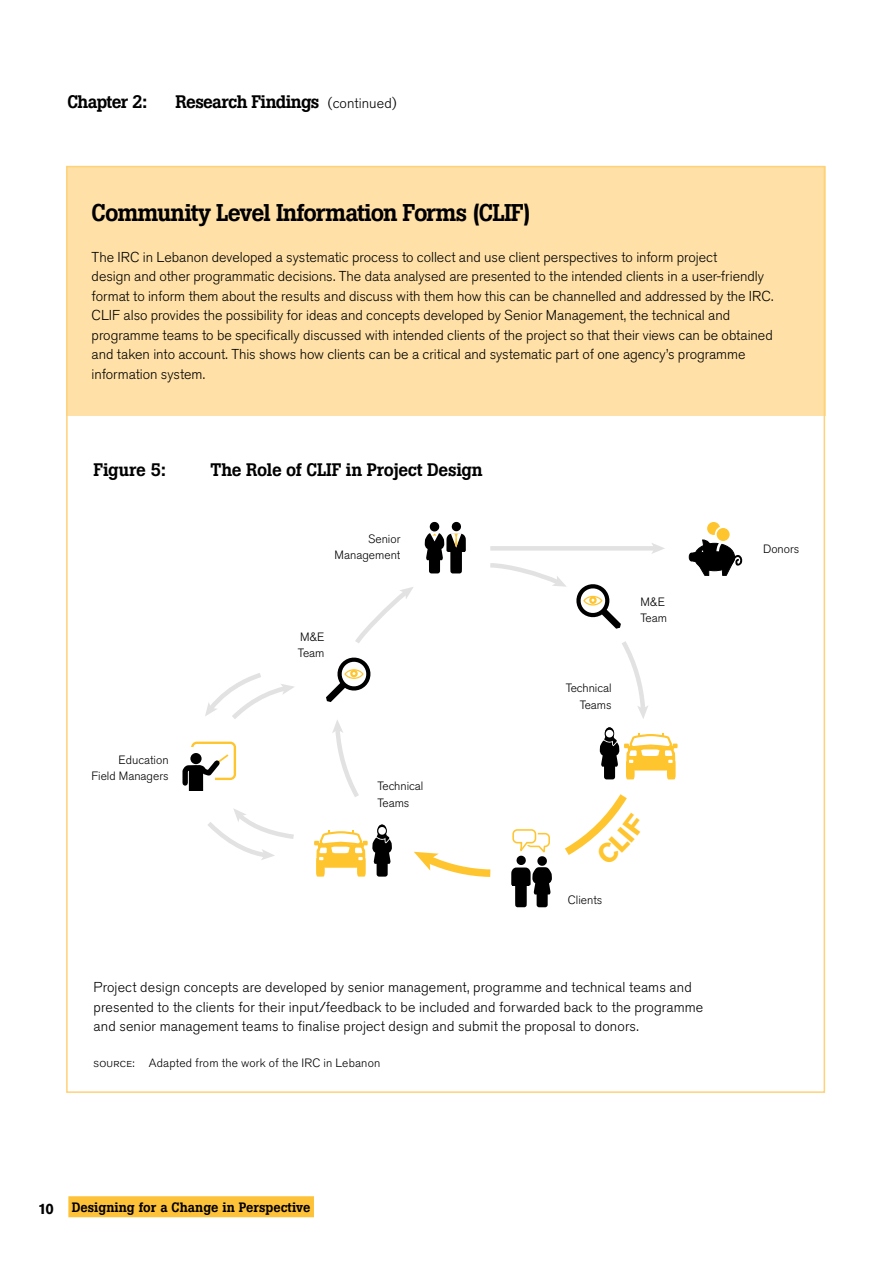
<style>
.page{position:relative;width:893px;height:1263px;background:#fff}
.page>*{position:absolute;margin:0;border:0;box-sizing:border-box;transform-origin:0 0}
.t1{font:500 24px "Boton";letter-spacing:-.04em;color:#000}
.t2{font:500 18px "Boton";letter-spacing:-.025em;color:#000}
.t3{font:300 14.25px/19.5px "Akzidenz Grotesk Std";letter-spacing:-.005em;color:#000}
.t4{font:500 13.5px "Boton";color:#000}
.t5{font:300 12px/16.5px "Akzidenz Grotesk Std";color:#000;text-align:right}
.s1{font-family:"Akzidenz Grotesk Std";font-weight:300;font-size:14.25px}
.s2{font-family:"Akzidenz Grotesk Std";font-weight:700;font-size:15px}
</style>
<div class="page">
<div style="left:68px;top:1196px;width:246px;height:21px;background:#fec239"></div>
<svg style="left:622px;top:641px;width:26px;height:78px"></svg>
<svg style="left:332px;top:720px;width:27px;height:77px"></svg>
<div style="left:490px;top:546px;width:165px;height:5px;background:#e2e2e2"></div>
<svg style="left:651px;top:543px;width:14px;height:11px"></svg>
<div style="left:189px;top:773px;width:14px;height:17px;background:#000"></div>
<svg style="left:182px;top:742px;width:54px;height:46px"></svg>
<svg style="left:689px;top:539px;width:54px;height:37px"></svg>
<div style="left:707px;top:522px;width:13px;height:13px;background:#ffc52f;border-radius:50%"></div>
<div style="left:715px;top:526px;width:16px;height:17px;border:4px solid #fff;border-radius:50%"></div>
<div style="left:717px;top:528px;width:13px;height:13px;background:#ffc52f;border-radius:50%"></div>
<svg style="left:205px;top:673px;width:89px;height:46px"></svg>
<svg style="left:208px;top:808px;width:86px;height:52px"></svg>
<svg style="left:425px;top:522px;width:41px;height:51px"></svg>
<svg style="left:326px;top:587px;width:87px;height:115px"></svg>
<svg style="left:490px;top:563px;width:131px;height:66px"></svg>
<svg style="left:314px;top:824px;width:78px;height:53px"></svg>
<svg style="left:600px;top:727px;width:78px;height:52px"></svg>
<div style="left:66px;top:166px;width:759px;height:250px;background:#ffe1a7"></div>
<svg style="left:414px;top:794px;width:213px;height:113px"></svg>
<p class="t2" style="left:68px;top:92px;width:81px">Chapter 2:</p>
<p class="t2" style="left:176px;top:92px;width:223px">Research Findings <span class="s1">(continued)</span></p>
<h1 class="t1" style="left:92px;top:199px;width:441px">Community Level Information Forms (CLIF)</h1>
<p class="t3" style="left:92px;top:247px;width:683px">The IRC in Lebanon developed a systematic process to collect and use client perspectives to inform project<br>design and other programmatic decisions. The data analysed are presented to the intended clients in a user-friendly format to inform them about the results and discuss with them how this can be channelled and addressed by the IRC.<br>CLIF also provides the possibility for ideas and concepts developed by Senior Management, the technical and programme teams to be specifically discussed with intended clients of the project so that their views can be obtained and taken into account. This shows how clients can be a critical and systematic part of one agency’s programme information system.</p>
<p class="t2" style="left:94px;top:460px;width:74px">Figure 5:</p>
<p class="t2" style="left:211px;top:460px;width:274px">The Role of CLIF in Project Design</p>
<p class="t5" style="left:91px;top:751px;width:79px">Education<br>Field Managers</p>
<p class="t5" style="left:335px;top:530px;width:67px">Senior<br>Management</p>
<p class="t5" style="left:298px;top:629px;width:28px;text-align:left">M&amp;E<br>Team</p>
<p class="t5" style="left:377px;top:778px;width:48px;text-align:left">Technical<br>Teams</p>
<p class="t5" style="left:566px;top:680px;width:48px">Technical<br>Teams</p>
<p class="t5" style="left:640px;top:593px;width:28px;text-align:left">M&amp;E<br>Team</p>
<p class="t5" style="left:568px;top:892px;width:36px">Clients</p>
<p class="t3" style="left:94px;top:978px;width:611px">Project design concepts are developed by senior management, programme and technical teams and presented to the clients for their input/feedback to be included and forwarded back to the programme and senior management teams to finalise project design and submit the proposal to donors.</p>
<p class="t5" style="left:94px;top:1055px;width:288px">source: Adapted from the work of the IRC in Lebanon</p>
<p class="t4" style="left:38px;top:1200px;width:274px"><span class="s2">10</span> Designing for a Change in Perspective</p>
<p class="t5" style="left:763px;top:541px;width:38px">Donors</p>
</div>
